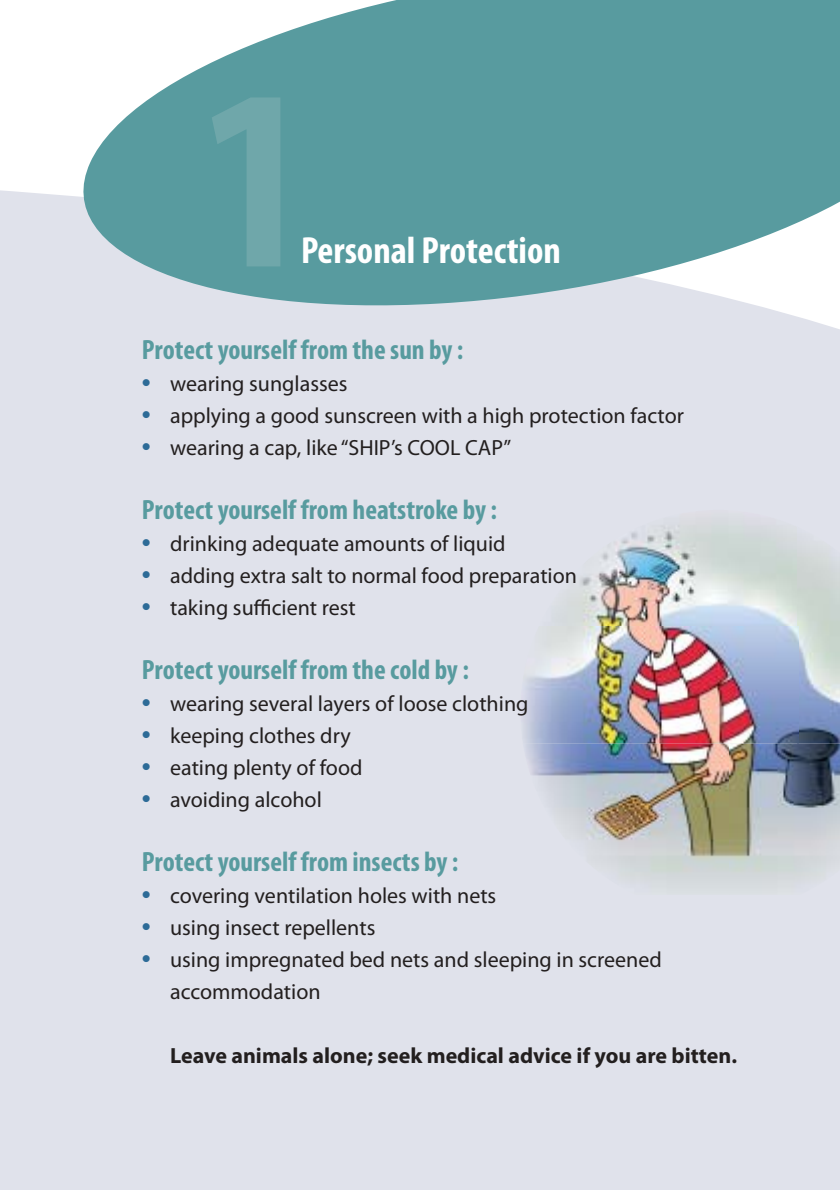
<style>
.page{position:relative;width:840px;height:1190px;background:#fff}
.page>*{position:absolute;margin:0;border:0;box-sizing:border-box;transform-origin:0 0}
.t1{font:700 condensed 260px "Myriad Pro";color:#6fa7aa}
.t2{font:700 condensed 38px "Myriad Pro";color:#fff}
.t3{font:700 condensed 28px "Myriad Pro";color:#589b9f}
.t4{font:22px/32px "Myriad Pro";color:#231f1f}
.t5{font:700 22px "Myriad Pro";color:#231f1f}
</style>
<div class="page">
<div style="left:0;top:711px;width:839px;height:479px;background:#e0e2eb"></div>
<div style="left:0;top:190px;width:839px;height:521px;background:#e0e2eb"></div>
<img style="left:525px;top:743px;width:314px;height:146px">
<img style="left:520px;top:510px;width:278px;height:233px">
<img style="left:798px;top:526px;width:41px;height:217px">
<svg style="left:49px;top:0;width:790px;height:317px;background:#7db0b4"></svg>
<svg style="left:143px;top:380px;width:7px;height:7px"></svg>
<svg style="left:143px;top:412px;width:7px;height:7px"></svg>
<svg style="left:143px;top:444px;width:7px;height:7px"></svg>
<svg style="left:143px;top:540px;width:7px;height:7px"></svg>
<svg style="left:143px;top:572px;width:7px;height:7px"></svg>
<svg style="left:143px;top:604px;width:7px;height:7px"></svg>
<svg style="left:143px;top:700px;width:7px;height:7px"></svg>
<h1 class="t1" style="left:200px;top:81px;width:112px">1</h1>
<h2 class="t2" style="left:301px;top:236px;width:261px">Personal Protection</h2>
<p class="t3" style="left:142px;top:340px;width:323px">Protect yourself from the sun by :</p>
<p class="t4" style="left:170px;top:370px;width:516px">wearing sunglasses<br>applying a good sunscreen with a high protection factor wearing a cap, like “SHIP’s COOL CAP”</p>
<p class="t3" style="left:142px;top:500px;width:357px">Protect yourself from heatstroke by :</p>
<p class="t4" style="left:170px;top:530px;width:408px">drinking adequate amounts of liquid<br>adding extra salt to normal food preparation taking sufficient rest</p>
<p class="t3" style="left:142px;top:660px;width:329px">Protect yourself from the cold by :</p>
<p class="t4" style="left:170px;top:690px;width:360px">wearing several layers of loose clothing keeping clothes dry<br>eating plenty of food<br>avoiding alcohol</p>
<p class="t3" style="left:142px;top:852px;width:318px">Protect yourself from insects by :</p>
<p class="t4" style="left:170px;top:882px;width:493px">covering ventilation holes with nets<br>using insect repellents<br>using impregnated bed nets and sleeping in screened accommodation</p>
<p class="t5" style="left:170px;top:1048px;width:569px">Leave animals alone; seek medical advice if you are bitten.</p>
</div>
